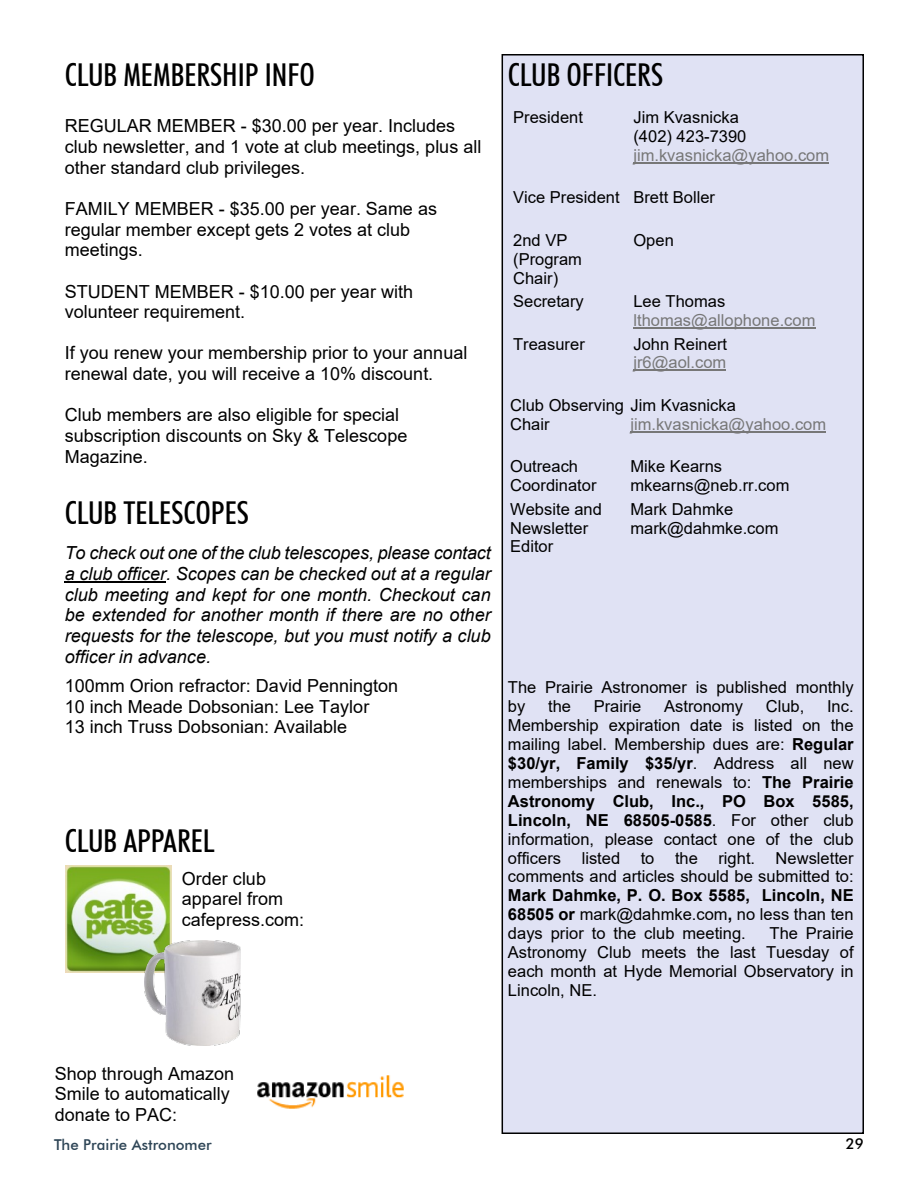
<style>
.page{position:relative;width:918px;height:1188px;background:#fff}
.page>*{position:absolute;margin:0;border:0;box-sizing:border-box;transform-origin:0 0}
.t1{font:500 condensed 31.5px "Futura BT";color:#000}
.t2{font:18px/20.7px "Arial";color:#000}
.t3{font:italic 18px/20.7px "Arial";color:#000;text-align:justify}
.t4{font:16.5px/18.9px "Arial";color:#000}
.t5{font:16.5px "Arial";color:#777}
.t6{font:500 15px "Futura BT";color:#2e4556}
.t7{font:500 15px "Futura BT";color:#000}
.s1{font-weight:700}
</style>
<div class="page">
<div style="left:502px;top:54px;width:362px;height:1080px;background:#e0e2f4;border:2px solid #000"></div>
<hr style="left:65px;top:581px;width:101px;height:2px;background:#000">
<img style="left:66px;top:866px;width:105px;height:107px">
<img style="left:145px;top:940px;width:95px;height:106px">
<img style="left:257px;top:1075px;width:147px;height:34px">
<hr style="left:633px;top:162px;width:196px;height:1px;background:#777">
<hr style="left:633px;top:327px;width:182px;height:1px;background:#777">
<hr style="left:633px;top:370px;width:93px;height:1px;background:#777">
<hr style="left:630px;top:431px;width:196px;height:1px;background:#777">
<h1 class="t1" style="left:65px;top:62px;width:252px">CLUB MEMBERSHIP INFO</h1>
<p class="t2" style="left:65px;top:117px;width:418px">REGULAR MEMBER - $30.00 per year. Includes club newsletter, and 1 vote at club meetings, plus all other standard club privileges.</p>
<p class="t2" style="left:65px;top:200px;width:374px">FAMILY MEMBER - $35.00 per year. Same as regular member except gets 2 votes at club meetings.</p>
<p class="t2" style="left:65px;top:282px;width:350px">STUDENT MEMBER - $10.00 per year with volunteer requirement.</p>
<p class="t2" style="left:65px;top:344px;width:404px">If you renew your membership prior to your annual renewal date, you will receive a 10% discount.</p>
<p class="t2" style="left:65px;top:406px;width:344px">Club members are also eligible for special subscription discounts on Sky &amp; Telescope<br>Magazine.</p>
<h1 class="t1" style="left:65px;top:500px;width:186px">CLUB TELESCOPES</h1>
<p class="t3" style="left:65px;top:544px;width:427px">To check out one of the club telescopes, please contact a club officer. Scopes can be checked out at a regular club meeting and kept for one month. Checkout can be extended for another month if there are no other requests for the telescope, but you must notify a club officer in advance.</p>
<p class="t2" style="left:65px;top:677px;width:335px">100mm Orion refractor: David Pennington<br>10 inch Meade Dobsonian: Lee Taylor<br>13 inch Truss Dobsonian: Available</p>
<h1 class="t1" style="left:65px;top:828px;width:152px">CLUB APPAREL</h1>
<p class="t2" style="left:182px;top:870px;width:124px">Order club apparel from cafepress.com:</p>
<h1 class="t1" style="left:508px;top:62px;width:157px">CLUB OFFICERS</h1>
<p class="t4" style="left:513px;top:109px;width:71px">President</p>
<p class="t4" style="left:633px;top:109px;width:115px">Jim Kvasnicka (402) 423-7390</p>
<p class="t5" style="left:633px;top:149px;width:197px">jim.kvasnicka@yahoo.com</p>
<p class="t4" style="left:513px;top:190px;width:203px">Vice President Brett Boller</p>
<p class="t4" style="left:513px;top:232px;width:70px">2nd VP (Program<br>Chair)</p>
<p class="t4" style="left:633px;top:232px;width:42px">Open</p>
<p class="t4" style="left:513px;top:293px;width:72px">Secretary</p>
<p class="t4" style="left:633px;top:293px;width:93px">Lee Thomas</p>
<p class="t5" style="left:633px;top:314px;width:184px">lthomas@allophone.com</p>
<p class="t4" style="left:513px;top:336px;width:73px">Treasurer</p>
<p class="t4" style="left:633px;top:336px;width:95px">John Reinert</p>
<p class="t5" style="left:633px;top:356px;width:94px">jr6@aol.com</p>
<p class="t4" style="left:510px;top:397px;width:227px">Club Observing Jim Kvasnicka<br>Chair</p>
<p class="t5" style="left:630px;top:418px;width:197px">jim.kvasnicka@yahoo.com</p>
<p class="t4" style="left:510px;top:458px;width:88px">Outreach<br>Coordinator</p>
<p class="t4" style="left:630px;top:458px;width:161px">Mike Kearns mkearns@neb.rr.com</p>
<p class="t4" style="left:510px;top:501px;width:93px">Website and<br>Newsletter<br>Editor</p>
<p class="t4" style="left:630px;top:501px;width:150px">Mark Dahmke mark@dahmke.com</p>
<p class="t4" style="left:508px;top:680px;width:347px">The Prairie Astronomer is published monthly by</p>
<p class="t4" style="left:548px;top:698px;width:24px">the</p>
<p class="t4" style="left:594px;top:698px;width:49px">Prairie</p>
<p class="t4" style="left:664px;top:698px;width:80px">Astronomy</p>
<p class="t4" style="left:766px;top:698px;width:40px">Club,</p>
<p class="t4" style="left:508px;top:698px;width:347px;text-align:justify;text-indent:319px">Inc.<br>Membership expiration date is listed on the mailing label. Membership dues are: <span class="s1">Regular $30/yr, Family $35/yr</span>. Address all new memberships and renewals to: <span class="s1">The Prairie Astronomy Club, Inc., PO Box 5585, Lincoln, NE 68505-0585</span>. For other club information, please contact one of the club officers listed to the right. Newsletter comments and articles should be submitted to:</p>
<p class="t4" style="left:508px;top:888px;width:347px;text-align:justify"><span class="s1">Mark Dahmke, P. O. Box 5585, Lincoln, NE 68505 or</span> mark@dahmke.com<span class="s1">,</span> no less than ten days prior to the club meeting.</p>
<p class="t4" style="left:508px;top:926px;width:347px;text-align:justify;text-indent:262px">The Prairie Astronomy Club meets the last Tuesday of each month at Hyde Memorial Observatory in Lincoln, NE.</p>
<p class="t2" style="left:55px;top:1065px;width:181px">Shop through Amazon<br>Smile to automatically donate to PAC:</p>
<p class="t6" style="left:54px;top:1138px;width:159px">The Prairie Astronomer</p>
<p class="t7" style="left:846px;top:1138px;width:20px">29</p>
</div>
